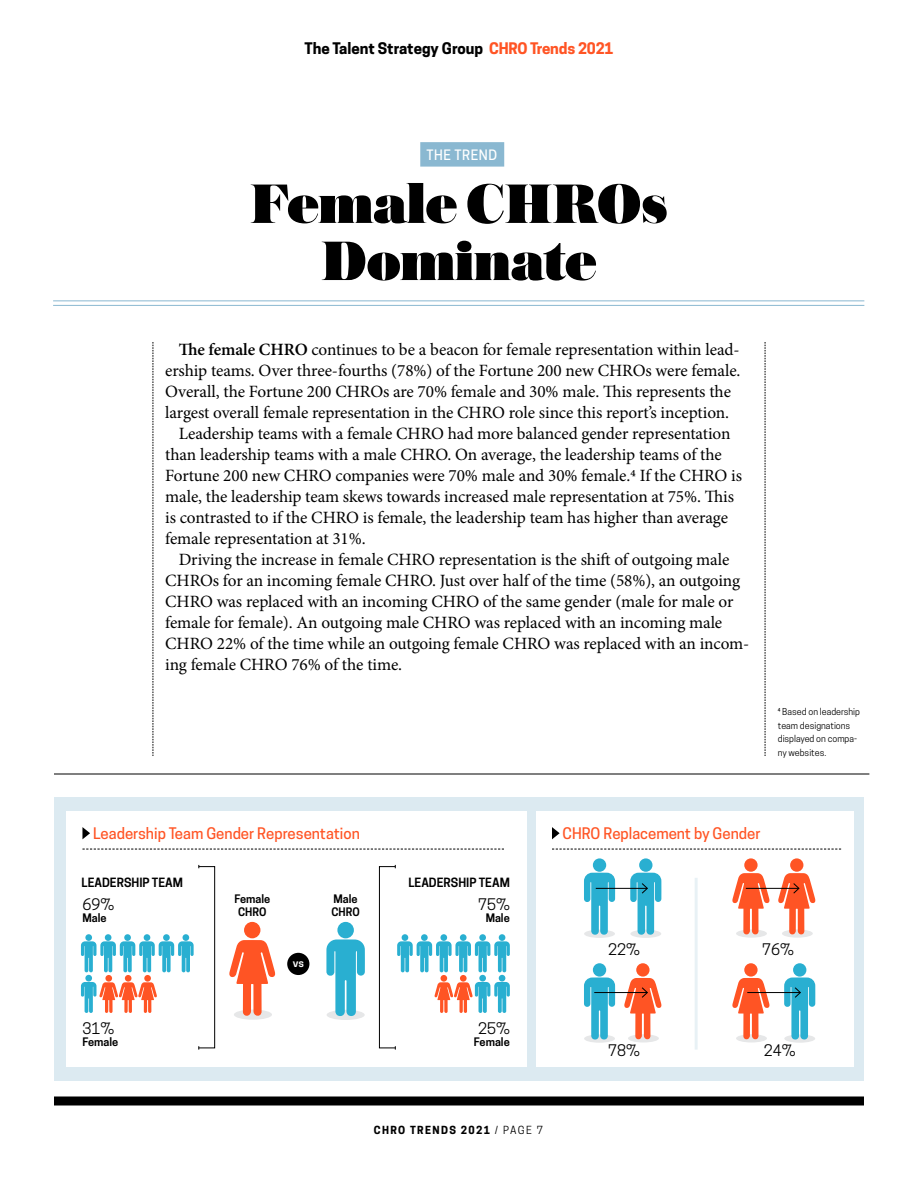
<style>
.page{position:relative;width:918px;height:1188px;background:#fff}
.page>*{position:absolute;margin:0;border:0;box-sizing:border-box;transform-origin:0 0}
.t1{font:900 58.35px/57.2px "Austin";color:#000;text-align:center}
.t2{font:17.25px/21px "Minion Pro";letter-spacing:-.005em;color:#000}
.t3{font:500 15px "Cooper Hewitt";color:#ff5424}
.t4{font:700 15px "Cooper Hewitt";letter-spacing:-.01em;color:#000}
.Numbers_large{font:15px "Cooper Hewitt";color:#000}
.t5{font:500 13.5px "Cooper Hewitt";letter-spacing:.04em;color:#fff}
.t6{font:600 12px "Cooper Hewitt";color:#000}
.t7{font:600 11.1px/13.2px "Cooper Hewitt";color:#000;text-align:center}
.t8{font:600 10.65px "Cooper Hewitt";color:#fff}
.t9{font:700 10.5px "Cooper Hewitt";letter-spacing:.13em;color:#000}
.t10{font:9px/13.8px "Cooper Hewitt";color:#000}
.s1{color:#ff5424}
.s2{font-weight:600}
.s3{font-weight:400}
</style>
<div class="page">
<div style="left:54px;top:1096px;width:810px;height:10px;background:#000"></div>
<div style="left:54px;top:797px;width:810px;height:284px;background:#dceaf1"></div>
<div style="left:420px;top:142px;width:84px;height:25px;background:#8ab8d1"></div>
<hr style="left:53px;top:300px;width:811px;height:1px;background:#8ab8d1">
<hr style="left:53px;top:305px;width:811px;height:1px;background:#8ab8d1">
<div style="left:66px;top:811px;width:460px;height:256px;background:#fff"></div>
<div style="left:536px;top:811px;width:317px;height:255px;background:#fff"></div>
<svg style="left:82px;top:827px;width:8px;height:12px"></svg>
<svg style="left:82px;top:849px;width:422px;height:1px"></svg>
<svg style="left:552px;top:827px;width:8px;height:12px"></svg>
<svg style="left:552px;top:849px;width:289px;height:1px"></svg>
<div style="left:234px;top:1010px;width:38px;height:10px;background:#e6e7e8;border-radius:50%"></div>
<svg style="left:229px;top:940px;width:46px;height:77px"></svg>
<div style="left:244px;top:922px;width:16px;height:16px;background:#ff5424;border-radius:50%"></div>
<div style="left:327px;top:1010px;width:38px;height:10px;background:#e6e7e8;border-radius:50%"></div>
<svg style="left:326px;top:939px;width:39px;height:77px"></svg>
<div style="left:337px;top:922px;width:17px;height:16px;background:#29afd1;border-radius:50%"></div>
<div style="left:287px;top:953px;width:22px;height:22px;background:#000;border-radius:50%"></div>
<div style="left:198px;top:866px;width:17px;height:182px;border:1px solid #000"></div>
<div style="left:379px;top:866px;width:17px;height:182px;border:1px solid #000"></div>
<div style="left:105px;top:975px;width:7px;height:7px;background:#ff5424;border-radius:50%"></div>
<div style="left:125px;top:975px;width:7px;height:7px;background:#ff5424;border-radius:50%"></div>
<div style="left:144px;top:975px;width:7px;height:7px;background:#ff5424;border-radius:50%"></div>
<div style="left:85px;top:934px;width:7px;height:7px;background:#29afd1;border-radius:50%"></div>
<div style="left:85px;top:975px;width:7px;height:7px;background:#29afd1;border-radius:50%"></div>
<svg style="left:81px;top:982px;width:76px;height:31px"></svg>
<div style="left:105px;top:934px;width:6px;height:7px;background:#29afd1;border-radius:50%"></div>
<div style="left:124px;top:934px;width:7px;height:7px;background:#29afd1;border-radius:50%"></div>
<div style="left:144px;top:934px;width:6px;height:7px;background:#29afd1;border-radius:50%"></div>
<div style="left:163px;top:934px;width:7px;height:7px;background:#29afd1;border-radius:50%"></div>
<svg style="left:81px;top:941px;width:113px;height:32px"></svg>
<div style="left:183px;top:934px;width:6px;height:7px;background:#29afd1;border-radius:50%"></div>
<div style="left:402px;top:934px;width:6px;height:7px;background:#29afd1;border-radius:50%"></div>
<div style="left:441px;top:975px;width:6px;height:7px;background:#ff5424;border-radius:50%"></div>
<div style="left:460px;top:975px;width:7px;height:7px;background:#ff5424;border-radius:50%"></div>
<div style="left:421px;top:934px;width:7px;height:7px;background:#29afd1;border-radius:50%"></div>
<div style="left:440px;top:934px;width:7px;height:7px;background:#29afd1;border-radius:50%"></div>
<div style="left:460px;top:934px;width:7px;height:7px;background:#29afd1;border-radius:50%"></div>
<div style="left:479px;top:934px;width:7px;height:7px;background:#29afd1;border-radius:50%"></div>
<div style="left:479px;top:975px;width:7px;height:7px;background:#29afd1;border-radius:50%"></div>
<svg style="left:397px;top:941px;width:113px;height:32px"></svg>
<div style="left:499px;top:934px;width:6px;height:7px;background:#29afd1;border-radius:50%"></div>
<svg style="left:435px;top:982px;width:75px;height:31px"></svg>
<div style="left:499px;top:975px;width:6px;height:7px;background:#29afd1;border-radius:50%"></div>
<div style="left:782px;top:929px;width:31px;height:9px;background:#e6e7e8;border-radius:50%"></div>
<div style="left:790px;top:858px;width:13px;height:14px;background:#ff5424;border-radius:50%"></div>
<div style="left:736px;top:929px;width:31px;height:9px;background:#e6e7e8;border-radius:50%"></div>
<svg style="left:732px;top:873px;width:37px;height:62px"></svg>
<div style="left:744px;top:858px;width:14px;height:14px;background:#ff5424;border-radius:50%"></div>
<div style="left:584px;top:930px;width:31px;height:8px;background:#e6e7e8;border-radius:50%"></div>
<svg style="left:584px;top:873px;width:31px;height:62px"></svg>
<div style="left:593px;top:858px;width:13px;height:14px;background:#29afd1;border-radius:50%"></div>
<div style="left:630px;top:930px;width:31px;height:8px;background:#e6e7e8;border-radius:50%"></div>
<div style="left:639px;top:858px;width:14px;height:14px;background:#29afd1;border-radius:50%"></div>
<div style="left:736px;top:1034px;width:31px;height:9px;background:#e6e7e8;border-radius:50%"></div>
<svg style="left:732px;top:978px;width:37px;height:62px"></svg>
<div style="left:744px;top:963px;width:14px;height:14px;background:#ff5424;border-radius:50%"></div>
<div style="left:784px;top:1034px;width:31px;height:9px;background:#e6e7e8;border-radius:50%"></div>
<div style="left:793px;top:963px;width:13px;height:14px;background:#29afd1;border-radius:50%"></div>
<hr style="left:747px;top:992px;width:53px;height:1px;background:#000">
<svg style="left:784px;top:977px;width:31px;height:63px"></svg>
<div style="left:628px;top:1034px;width:31px;height:9px;background:#e6e7e8;border-radius:50%"></div>
<div style="left:636px;top:963px;width:14px;height:14px;background:#ff5424;border-radius:50%"></div>
<div style="left:584px;top:1034px;width:31px;height:9px;background:#e6e7e8;border-radius:50%"></div>
<svg style="left:584px;top:977px;width:31px;height:63px"></svg>
<div style="left:593px;top:963px;width:13px;height:14px;background:#29afd1;border-radius:50%"></div>
<hr style="left:594px;top:992px;width:53px;height:1px;background:#000">
<svg style="left:624px;top:978px;width:37px;height:62px"></svg>
<hr style="left:596px;top:888px;width:51px;height:1px;background:#000">
<svg style="left:630px;top:873px;width:31px;height:62px"></svg>
<hr style="left:746px;top:888px;width:53px;height:1px;background:#000">
<svg style="left:778px;top:873px;width:37px;height:62px"></svg>
<hr style="left:695px;top:878px;width:3px;height:172px;background:#8ab8d1">
<hr style="left:54px;top:774px;width:815px;height:1px;background:#000">
<svg style="left:765px;top:342px;width:1px;height:414px"></svg>
<svg style="left:153px;top:342px;width:1px;height:414px"></svg>
<p class="t4" style="left:304px;top:39px;width:311px">The Talent Strategy Group <span class="s1">CHRO Trends 2021</span></p>
<p class="t5" style="left:427px;top:147px;width:72px">THE TREND</p>
<p class="t1" style="left:250px;top:173px;width:419px">Female CHROs<br>Dominate</p>
<p class="t2" style="left:165px;top:339px;width:577px;text-indent:14px"><span class="s2">The female CHRO</span> continues to be a beacon for female representation within lead&shy;ership teams. Over three-fourths (78%) of the Fortune 200 new CHROs were female.<br>Overall, the Fortune 200 CHROs are 70% female and 30% male. This represents the largest overall female representation in the CHRO role since this report’s inception.</p>
<p class="t2" style="left:165px;top:423px;width:578px;text-indent:14px">Leadership teams with a female CHRO had more balanced gender representation than leadership teams with a male CHRO. On average, the leadership teams of the Fortune 200 new CHRO companies were 70% male and 30% female.4 If the CHRO is male, the leadership team skews towards increased male representation at 75%. This is contrasted to if the CHRO is female, the leadership team has higher than average female representation at 31%.</p>
<p class="t2" style="left:165px;top:549px;width:586px;text-indent:14px">Driving the increase in female CHRO representation is the shift of outgoing male CHROs for an incoming female CHRO. Just over half of the time (58%), an outgoing CHRO was replaced with an incoming CHRO of the same gender (male for male or female for female). An outgoing male CHRO was replaced with an incoming male CHRO 22% of the time while an outgoing female CHRO was replaced with an incom&shy;ing female CHRO 76% of the time.</p>
<p class="t10" style="left:778px;top:704px;width:84px">⁴ Based on leadership team designations displayed on compa&shy;ny websites.</p>
<p class="t3" style="left:93px;top:825px;width:268px">Leadership Team Gender Representation</p>
<p class="t3" style="left:563px;top:825px;width:199px">CHRO Replacement by Gender</p>
<p class="t6" style="left:82px;top:875px;width:103px">LEADERSHIP TEAM</p>
<p class="Numbers_large" style="left:82px;top:895px;width:33px">69%</p>
<p class="t7" style="left:82px;top:911px;width:26px">Male</p>
<p class="t7" style="left:234px;top:892px;width:37px">Female<br>CHRO</p>
<p class="t7" style="left:332px;top:892px;width:30px;text-align:left">Male<br>CHRO</p>
<p class="t6" style="left:408px;top:875px;width:103px">LEADERSHIP TEAM</p>
<p class="Numbers_large" style="left:478px;top:895px;width:33px">75%</p>
<p class="t7" style="left:486px;top:911px;width:26px">Male</p>
<p class="Numbers_large" style="left:82px;top:1019px;width:33px">31%</p>
<p class="t7" style="left:82px;top:1035px;width:37px">Female</p>
<p class="t8" style="left:293px;top:957px;width:13px">vs</p>
<p class="Numbers_large" style="left:478px;top:1019px;width:33px">25%</p>
<p class="t7" style="left:474px;top:1035px;width:37px">Female</p>
<p class="t9" style="left:374px;top:1124px;width:171px">CHRO TRENDS 2021 <span class="s3">/ PAGE 7</span></p>
<p class="Numbers_large" style="left:608px;top:940px;width:33px">22%</p>
<p class="Numbers_large" style="left:762px;top:940px;width:33px">76%</p>
<p class="Numbers_large" style="left:608px;top:1042px;width:33px">78%</p>
<p class="Numbers_large" style="left:764px;top:1042px;width:33px">24%</p>
</div>
